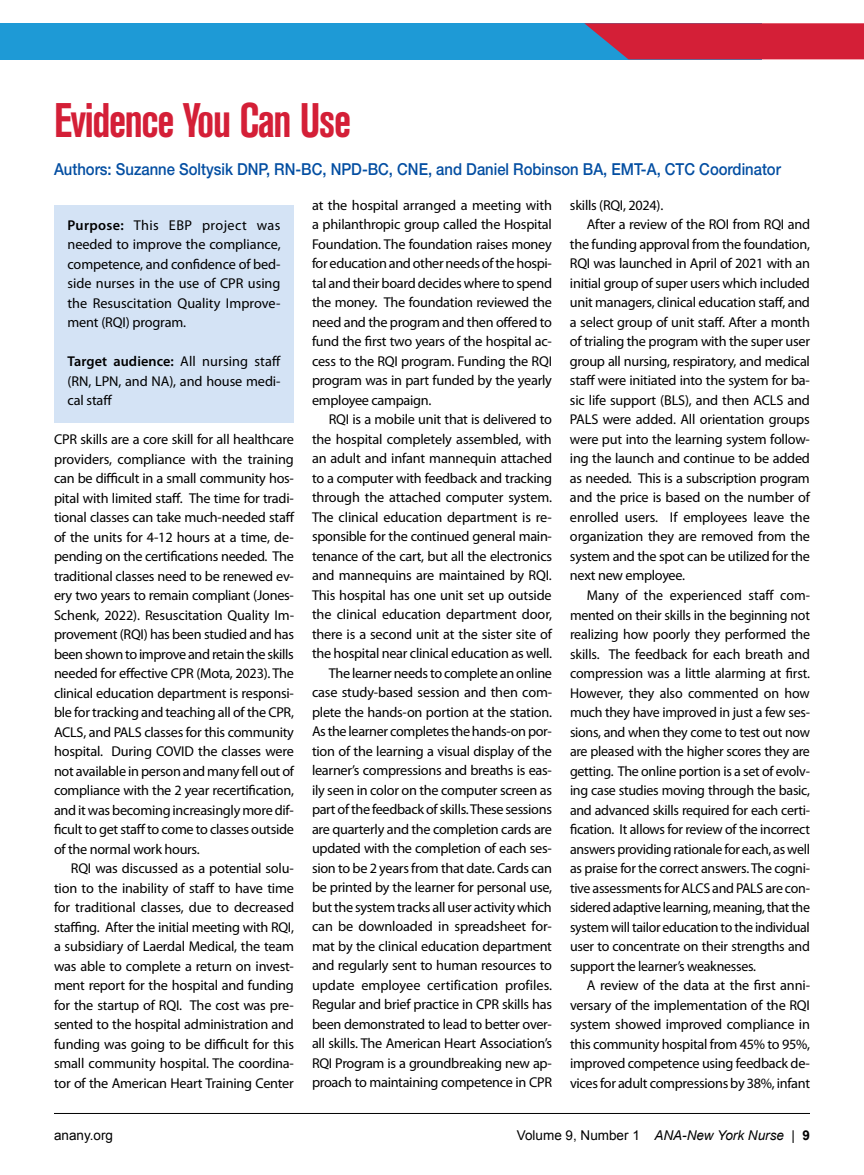
<style>
.page{position:relative;width:864px;height:1175px;background:#fff}
.page>*{position:absolute;margin:0;border:0;box-sizing:border-box;transform-origin:0 0}
.t1{font:700 condensed 48px "Akzidenz Grotesk BE";letter-spacing:-.03em;color:#d41f37;scale:.9 1}
.t2{font:500 16.5px "Helvetica Neue LT Std";color:#034ea2;scale:.9 1}
.t3{font:14.25px/19.5px "Myriad Pro";letter-spacing:-.02em;color:#000;text-align:justify}
.t4{font:14.25px "Myriad Pro";color:#000}
.t5{font:13.5px "Arial";color:#000}
.s1{font-weight:600}
.s2{font-style:italic}
.s3{font-weight:700}
</style>
<div class="page">
<div style="left:0;top:23px;width:761px;height:36px;background:#1e9ad6"></div>
<svg style="left:584px;top:23px;width:280px;height:36px;background:#c42a45"></svg>
<hr style="left:54px;top:1113px;width:756px;height:1px;background:#000">
<div style="left:54px;top:205px;width:240px;height:139px;background:#d4e3f5"></div>
<div style="left:54px;top:342px;width:240px;height:80px;background:#d4e3f5"></div>
<h1 class="t1" style="left:54px;top:92px;width:332px">Evidence You Can Use</h1>
<p class="t2" style="left:54px;top:159px;width:809px">Authors: Suzanne Soltysik DNP, RN-BC, NPD-BC, CNE, and Daniel Robinson BA, EMT-A, CTC Coordinator</p>
<p class="t3" style="left:68px;top:215px;width:215px"><span class="s1">Purpose:</span> This EBP project was needed to improve the compliance, competence, and confidence of bed&shy;side nurses in the use of CPR using the Resuscitation Quality Improve&shy;ment (RQI) program.</p>
<p class="t3" style="left:68px;top:352px;width:215px"><span class="s1">Target audience:</span> All nursing staff (RN, LPN, and NA), and house medi&shy;cal staff</p>
<p class="t3" style="left:54px;top:430px;width:242px">CPR skills are a core skill for all healthcare providers, compliance with the training can be difficult in a small community hos&shy;pital with limited staff. The time for tradi&shy;tional classes can take much-needed staff of the units for 4-12 hours at a time, de&shy;pending on the certifications needed. The traditional classes need to be renewed ev&shy;ery two years to remain compliant (Jones-Schenk, 2022). Resuscitation Quality Im&shy;provement (RQI) has been studied and has been shown to improve and retain the skills needed for effective CPR (Mota, 2023). The clinical education department is responsi&shy;ble for tracking and teaching all of the CPR, ACLS, and PALS classes for this community hospital. During COVID the classes were not available in person and many fell out of compliance with the 2 year recertification, and it was becoming increasingly more dif&shy;ficult to get staff to come to classes outside of the normal work hours.</p>
<p class="t3" style="left:54px;top:859px;width:242px;text-indent:17px">RQI was discussed as a potential solu&shy;tion to the inability of staff to have time for traditional classes, due to decreased staffing. After the initial meeting with RQI, a subsidiary of Laerdal Medical, the team was able to complete a return on invest&shy;ment report for the hospital and funding for the startup of RQI. The cost was pre&shy;sented to the hospital administration and funding was going to be difficult for this small community hospital. The coordina&shy;tor of the American Heart Training Center</p>
<p class="t3" style="left:312px;top:196px;width:242px">at the hospital arranged a meeting with a philanthropic group called the Hospital Foundation. The foundation raises money for education and other needs of the hospi&shy;tal and their board decides where to spend the money. The foundation reviewed the need and the program and then offered to fund the first two years of the hospital ac&shy;cess to the RQI program. Funding the RQI program was in part funded by the yearly employee campaign.</p>
<p class="t3" style="left:312px;top:410px;width:242px;text-align:right">RQI is a mobile unit that is delivered to the hospital completely assembled, with an adult and infant mannequin attached to a computer with feedback and tracking through the attached computer system.<br>The clinical education department is re&shy;sponsible for the continued general main&shy;tenance of the cart, but all the electronics and mannequins are maintained by RQI.<br>This hospital has one unit set up outside the clinical education department door, there is a second unit at the sister site of the hospital near clinical education as well.<br>The learner needs to complete an online case study-based session and then com&shy;plete the hands-on portion at the station.<br>As the learner completes the hands-on por&shy;tion of the learning a visual display of the learner’s compressions and breaths is eas&shy;ily seen in color on the computer screen as part of the feedback of skills. These sessions are quarterly and the completion cards are updated with the completion of each ses&shy;sion to be 2 years from that date. Cards can be printed by the learner for personal use, but the system tracks all user activity which can be downloaded in spreadsheet for&shy;mat by the clinical education department and regularly sent to human resources to update employee certification profiles.<br>Regular and brief practice in CPR skills has been demonstrated to lead to better over&shy;all skills. The American Heart Association’s RQI Program is a groundbreaking new ap&shy;proach to maintaining competence in CPR</p>
<p class="t3" style="left:570px;top:195px;width:95px">skills (RQI, 2024).</p>
<p class="t3" style="left:587px;top:215px;width:225px">After a review of the ROI from RQI and</p>
<p class="t3" style="left:570px;top:234px;width:241px">the funding approval from the foundation,</p>
<p class="t3" style="left:570px;top:254px;width:242px">RQI was launched in April of 2021 with an</p>
<p class="t3" style="left:570px;top:273px;width:242px">initial group of super users which included</p>
<p class="t3" style="left:570px;top:293px;width:242px">unit managers, clinical education staff, and</p>
<p class="t3" style="left:570px;top:312px;width:242px">a select group of unit staff. After a month</p>
<p class="t3" style="left:570px;top:332px;width:242px">of trialing the program with the super user</p>
<p class="t3" style="left:570px;top:351px;width:242px">group all nursing, respiratory, and medical</p>
<p class="t3" style="left:570px;top:371px;width:241px">staff were initiated into the system for ba-</p>
<p class="t3" style="left:570px;top:390px;width:241px">sic life support (BLS), and then ACLS and</p>
<p class="t3" style="left:570px;top:410px;width:241px">PALS were added. All orientation groups</p>
<p class="t3" style="left:570px;top:429px;width:241px">were put into the learning system follow-</p>
<p class="t3" style="left:570px;top:449px;width:242px">ing the launch and continue to be added</p>
<p class="t3" style="left:570px;top:468px;width:241px">as needed. This is a subscription program</p>
<p class="t3" style="left:570px;top:488px;width:242px">and the price is based on the number of</p>
<p class="t3" style="left:570px;top:507px;width:241px">enrolled users. If employees leave the</p>
<p class="t3" style="left:570px;top:527px;width:242px">organization they are removed from the</p>
<p class="t3" style="left:570px;top:546px;width:241px">system and the spot can be utilized for the</p>
<p class="t3" style="left:570px;top:566px;width:117px">next new employee.</p>
<p class="t4" style="left:587px;top:587px;width:225px">Many of the experienced staff com-</p>
<p class="t3" style="left:570px;top:605px;width:242px">mented on their skills in the beginning not</p>
<p class="t3" style="left:570px;top:625px;width:242px">realizing how poorly they performed the</p>
<p class="t3" style="left:570px;top:644px;width:242px">skills. The feedback for each breath and</p>
<p class="t3" style="left:570px;top:664px;width:242px">compression was a little alarming at first.</p>
<p class="t3" style="left:570px;top:683px;width:241px">However, they also commented on how</p>
<p class="t3" style="left:570px;top:703px;width:242px">much they have improved in just a few ses-</p>
<p class="t3" style="left:570px;top:722px;width:242px">sions, and when they come to test out now</p>
<p class="t3" style="left:570px;top:742px;width:241px">are pleased with the higher scores they are</p>
<p class="t3" style="left:570px;top:761px;width:242px">getting. The online portion is a set of evolv-</p>
<p class="t3" style="left:570px;top:781px;width:242px">ing case studies moving through the basic,</p>
<p class="t3" style="left:570px;top:800px;width:242px">and advanced skills required for each certi-</p>
<p class="t3" style="left:570px;top:820px;width:241px">fication. It allows for review of the incorrect</p>
<p class="t3" style="left:570px;top:839px;width:242px">answers providing rationale for each, as well</p>
<p class="t3" style="left:570px;top:859px;width:242px">as praise for the correct answers. The cogni-</p>
<p class="t3" style="left:570px;top:878px;width:242px">tive assessments for ALCS and PALS are con-</p>
<p class="t3" style="left:570px;top:898px;width:242px">sidered adaptive learning, meaning, that the</p>
<p class="t3" style="left:570px;top:917px;width:241px">system will tailor education to the individual</p>
<p class="t3" style="left:570px;top:937px;width:241px">user to concentrate on their strengths and</p>
<p class="t3" style="left:570px;top:956px;width:188px">support the learner’s weaknesses.</p>
<p class="t3" style="left:587px;top:976px;width:225px">A review of the data at the first anni-</p>
<p class="t3" style="left:570px;top:995px;width:242px">versary of the implementation of the RQI</p>
<p class="t3" style="left:570px;top:1015px;width:242px">system showed improved compliance in</p>
<p class="t3" style="left:570px;top:1034px;width:242px">this community hospital from 45% to 95%,</p>
<p class="t3" style="left:570px;top:1054px;width:241px">improved competence using feedback de-</p>
<p class="t3" style="left:570px;top:1073px;width:242px">vices for adult compressions by 38%, infant</p>
<p class="t5" style="left:54px;top:1126px;width:61px">anany.org</p>
<p class="t5" style="left:517px;top:1126px;width:295px">Volume 9, Number 1 <span class="s2">ANA-New York Nurse</span> | <span class="s3">9</span></p>
</div>
